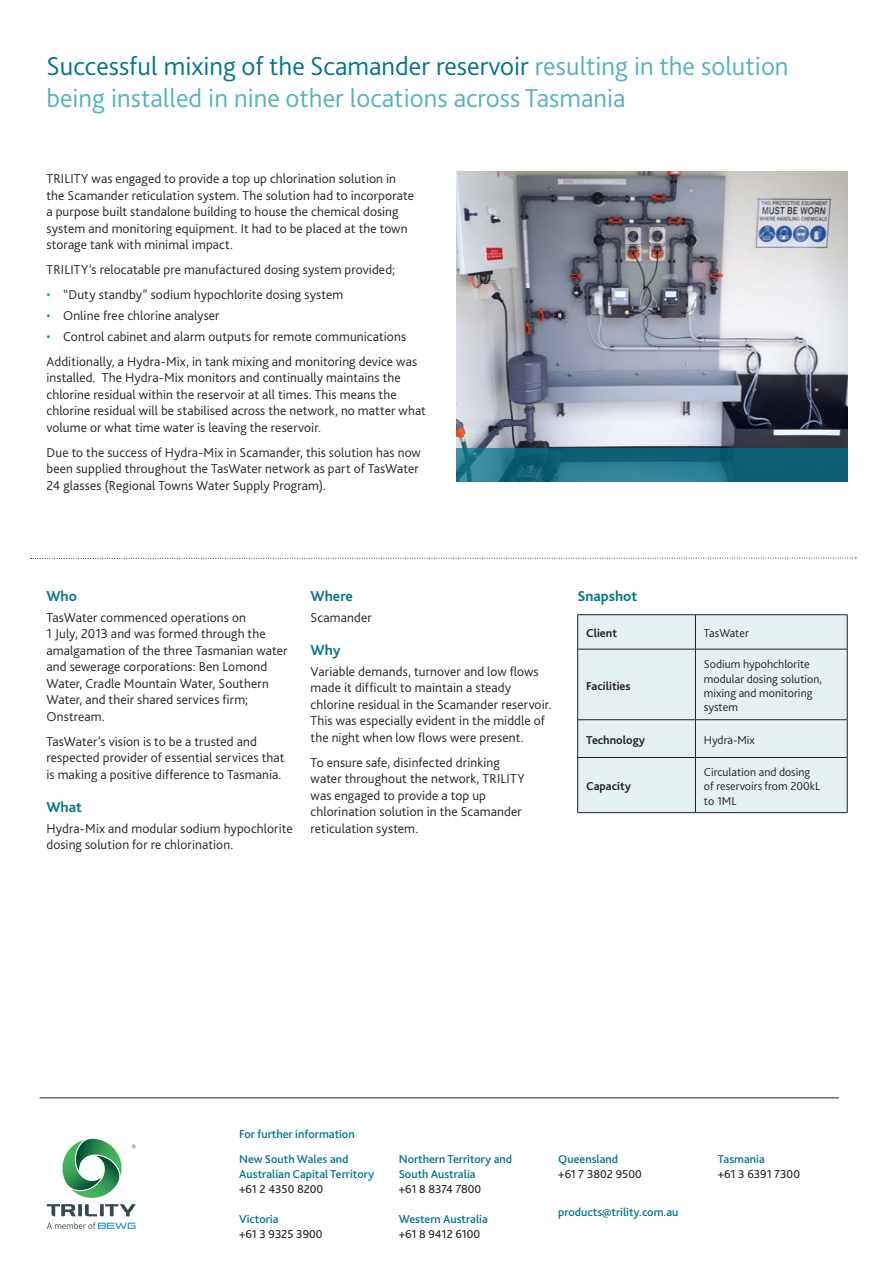
<style>
.page{position:relative;width:893px;height:1263px;background:#fff}
.page>*{position:absolute;margin:0;border:0;box-sizing:border-box;transform-origin:0 0}
.Intro_copy_back_page{font:300 27px/31.5px "Bliss 2";color:#55b2bf}
.Sub_head{font:700 15px "Bliss 2";color:#00758d}
.Sub_head-2{font:300 13.5px/16.5px "Bliss 2";letter-spacing:.01em;color:#231f20}
.Bullet_Copy{font:300 13.5px/16.5px "Bliss 2";letter-spacing:.01em;color:#231f20}
.Body_Copy{font:300 13.5px/16.5px "Bliss 2";letter-spacing:.01em;color:#231f20}
.t1{font:500 12px/15px "Bliss 2";color:#00758d}
.t2{font:300 12px/14.4px "Bliss 2";color:#231f20}
.t3{font:12px/15px "Bliss 2";color:#231f20}
.Table_copy{font:700 12px "Bliss 2";color:#231f20}
.s1{color:#00758d}
.s2{color:#0099d8}
.s3{font-weight:400;color:#231f20}
.s4{font-weight:500;color:#00758d}
</style>
<div class="page">
<div style="left:578px;top:615px;width:269px;height:197px;background:#e5f0f3"></div>
<hr style="left:577px;top:614px;width:118px;height:1px;background:#231f20">
<hr style="left:695px;top:614px;width:152px;height:1px;background:#231f20">
<hr style="left:695px;top:615px;width:1px;height:34px;background:#231f20">
<hr style="left:695px;top:720px;width:1px;height:37px;background:#231f20">
<hr style="left:695px;top:758px;width:1px;height:54px;background:#231f20">
<hr style="left:577px;top:649px;width:118px;height:1px;background:#231f20">
<hr style="left:695px;top:649px;width:152px;height:1px;background:#231f20">
<hr style="left:695px;top:649px;width:1px;height:70px;background:#231f20">
<hr style="left:577px;top:719px;width:118px;height:1px;background:#231f20">
<hr style="left:577px;top:757px;width:118px;height:1px;background:#231f20">
<hr style="left:577px;top:812px;width:118px;height:1px;background:#231f20">
<hr style="left:695px;top:719px;width:152px;height:1px;background:#231f20">
<hr style="left:695px;top:757px;width:152px;height:1px;background:#231f20">
<hr style="left:695px;top:812px;width:152px;height:1px;background:#231f20">
<hr style="left:577px;top:615px;width:1px;height:34px;background:#231f20">
<hr style="left:847px;top:615px;width:1px;height:34px;background:#231f20">
<hr style="left:577px;top:649px;width:1px;height:70px;background:#231f20">
<hr style="left:847px;top:649px;width:1px;height:70px;background:#231f20">
<hr style="left:577px;top:720px;width:1px;height:37px;background:#231f20">
<hr style="left:847px;top:720px;width:1px;height:37px;background:#231f20">
<hr style="left:577px;top:758px;width:1px;height:54px;background:#231f20">
<hr style="left:847px;top:758px;width:1px;height:54px;background:#231f20">
<svg style="left:31px;top:558px;width:825px;height:1px"></svg>
<img style="left:456px;top:171px;width:392px;height:278px">
<svg style="left:456px;top:449px;width:392px;height:33px;background:#196c81"></svg>
<hr style="left:40px;top:1097px;width:799px;height:1px;background:#231f20">
<svg style="left:62px;top:1139px;width:60px;height:59px"></svg>
<svg style="left:47px;top:1204px;width:89px;height:12px"></svg>
<svg style="left:47px;top:1222px;width:89px;height:7px"></svg>
<svg style="left:132px;top:1144px;width:4px;height:4px"></svg>
<p class="Intro_copy_back_page" style="left:46px;top:50px;width:744px"><span class="s1">Successful mixing of the Scamander reservoir</span> resulting in the solution being installed in nine other locations across Tasmania</p>
<p class="Sub_head-2" style="left:46px;top:170px;width:369px">TRILITY was engaged to provide a top up chlorination solution in the Scamander reticulation system. The solution had to incorporate a purpose built standalone building to house the chemical dosing system and monitoring equipment. It had to be placed at the town storage tank with minimal impact.</p>
<p class="Body_Copy" style="left:46px;top:261px;width:350px">TRILITY’s relocatable pre manufactured dosing system provided;</p>
<p class="Bullet_Copy" style="left:46px;top:286px;width:298px"><span class="s2">•</span> “Duty standby” sodium hypochlorite dosing system</p>
<p class="Bullet_Copy" style="left:46px;top:307px;width:175px"><span class="s2">•</span> Online free chlorine analyser</p>
<p class="Bullet_Copy" style="left:46px;top:328px;width:361px"><span class="s2">•</span> Control cabinet and alarm outputs for remote communications</p>
<p class="Bullet_Copy" style="left:47px;top:353px;width:381px">Additionally, a Hydra-Mix, in tank mixing and monitoring device was installed. The Hydra-Mix monitors and continually maintains the chlorine residual within the reservoir at all times. This means the chlorine residual will be stabilised across the network, no matter what volume or what time water is leaving the reservoir.</p>
<p class="Bullet_Copy" style="left:47px;top:444px;width:376px">Due to the success of Hydra-Mix in Scamander, this solution has now been supplied throughout the TasWater network as part of TasWater<br>24 glasses (Regional Towns Water Supply Program).</p>
<p class="Sub_head" style="left:46px;top:586px;width:32px">Who</p>
<p class="Sub_head-2" style="left:46px;top:608px;width:243px">TasWater commenced operations on<br>1 July, 2013 and was formed through the amalgamation of the three Tasmanian water and sewerage corporations: Ben Lomond Water, Cradle Mountain Water, Southern Water, and their shared services firm; Onstream.</p>
<p class="Sub_head-2" style="left:46px;top:732px;width:239px">TasWater’s vision is to be a trusted and respected provider of essential services that is making a positive difference to Tasmania.</p>
<p class="Sub_head" style="left:46px;top:798px;width:37px">What</p>
<p class="Sub_head-2" style="left:46px;top:820px;width:248px">Hydra-Mix and modular sodium hypochlorite dosing solution for re chlorination.</p>
<p class="Sub_head" style="left:311px;top:586px;width:44px">Where</p>
<p class="Sub_head-2" style="left:311px;top:608px;width:63px">Scamander</p>
<p class="Sub_head" style="left:311px;top:641px;width:31px">Why</p>
<p class="Body_Copy" style="left:311px;top:663px;width:242px">Variable demands, turnover and low flows made it difficult to maintain a steady chlorine residual in the Scamander reservoir.<br>This was especially evident in the middle of the night when low flows were present.</p>
<p class="Sub_head-2" style="left:311px;top:754px;width:216px">To ensure safe, disinfected drinking water throughout the network, TRILITY was engaged to provide a top up chlorination solution in the Scamander reticulation system.</p>
<p class="Sub_head" style="left:577px;top:586px;width:61px">Snapshot</p>
<p class="Table_copy" style="left:586px;top:626px;width:32px">Client</p>
<p class="t2" style="left:704px;top:626px;width:46px">TasWater</p>
<p class="Table_copy" style="left:586px;top:678px;width:46px">Facilities</p>
<p class="t2" style="left:704px;top:657px;width:120px">Sodium hypohchlorite modular dosing solution, mixing and monitoring system</p>
<p class="Table_copy" style="left:586px;top:732px;width:60px">Technology</p>
<p class="t2" style="left:704px;top:732px;width:52px">Hydra-Mix</p>
<p class="Table_copy" style="left:586px;top:779px;width:46px">Capacity</p>
<p class="t2" style="left:704px;top:764px;width:118px">Circulation and dosing of reservoirs from 200kL to 1ML</p>
<p class="t1" style="left:239px;top:1126px;width:117px">For further information</p>
<p class="t1" style="left:239px;top:1151px;width:136px">New South Wales and<br>Australian Capital Territory <span class="s3">+61 2 4350 8200</span></p>
<p class="t3" style="left:239px;top:1211px;width:85px"><span class="s4">Victoria<br></span>+61 3 9325 3900</p>
<p class="t1" style="left:399px;top:1151px;width:115px">Northern Territory and<br>South Australia</p>
<p class="t3" style="left:399px;top:1181px;width:84px">+61 8 8374 7800</p>
<p class="t1" style="left:399px;top:1211px;width:91px">Western Australia <span class="s3">+61 8 9412 6100</span></p>
<p class="t3" style="left:558px;top:1151px;width:85px"><span class="s4">Queensland<br></span>+61 7 3802 9500</p>
<p class="t1" style="left:558px;top:1204px;width:122px">products@trility.com.au</p>
<p class="t3" style="left:718px;top:1151px;width:84px"><span class="s4">Tasmania<br></span>+61 3 6391 7300</p>
</div>
